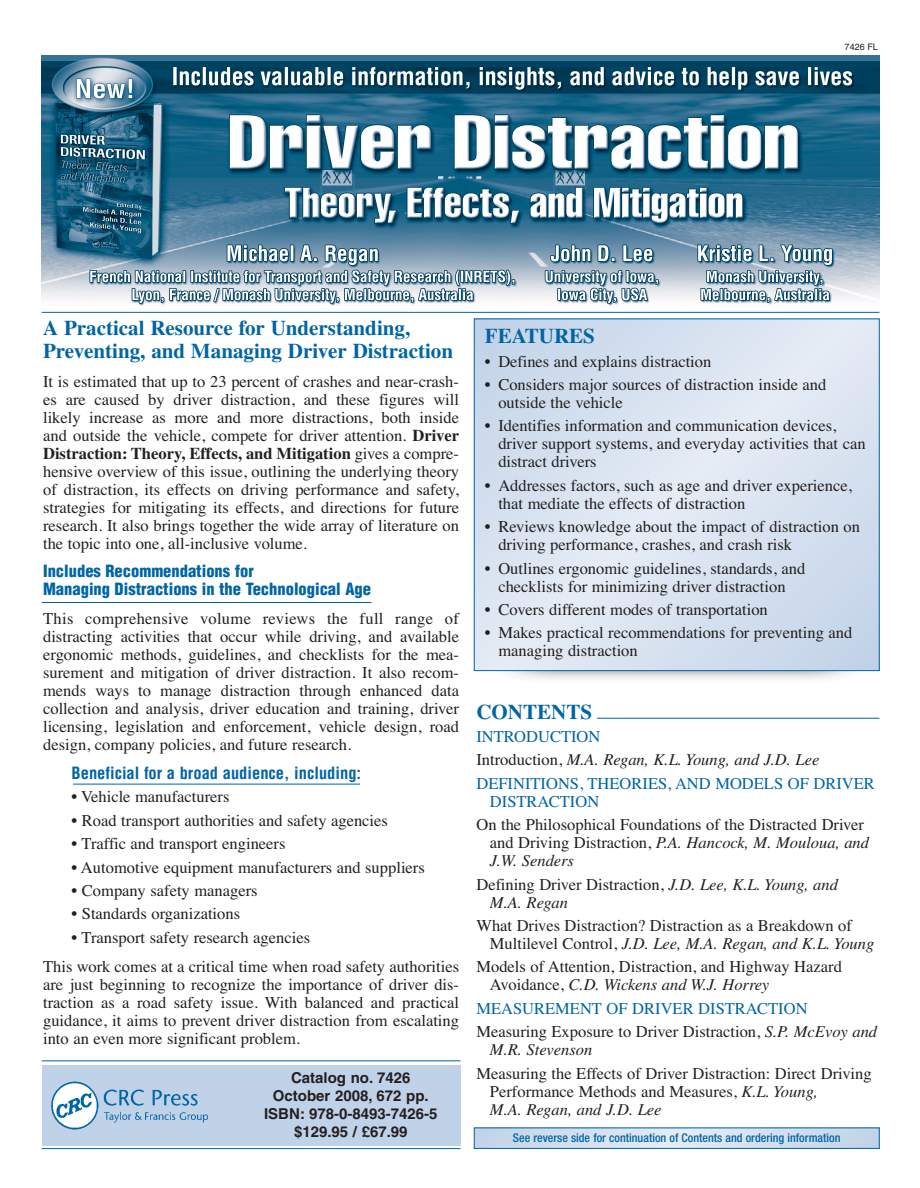
<style>
.page{position:relative;width:920px;height:1188px;background:#fff}
.page>*{position:absolute;margin:0;border:0;box-sizing:border-box;transform-origin:0 0}
.t1{font:700 21px/22.5px "Times";color:#0065a4}
.t2{font:16.5px/18px "Times";color:#231f20}
.t3{font:16.5px/23.4px "Times";color:#0065a4}
.t4{font:italic 16.5px/18px "Times";color:#231f20}
.t5{font:900 condensed 16.5px/18px "Helvetica";color:#0065a4}
.t6{font:700 condensed 16.5px "Helvetica";color:#0065a4}
.t7{font:700 15px/18px "Helvetica";color:#231f20;text-align:center}
.t8{font:500 condensed 12px "Helvetica Neue";color:#0065a4}
.t9{font:9px "Helvetica";color:#231f20}
.s1{font-weight:700}
.s2{color:#231f20}
.s3{font-style:italic;color:#231f20}
.s4{font-style:italic}
.s5{font-style:normal}
.s6{color:#0065a4}
</style>
<div class="page">
<div style="left:42px;top:1065px;width:418px;height:80px;background:#c0d2e8"></div>
<img style="left:42px;top:55px;width:837px;height:257px">
<img style="left:730px;top:288px;width:99px;height:15px">
<img style="left:697px;top:245px;width:134px;height:37px">
<img style="left:589px;top:288px;width:58px;height:16px">
<img style="left:545px;top:245px;width:107px;height:40px">
<img style="left:132px;top:288px;width:282px;height:16px">
<img style="left:227px;top:245px;width:148px;height:20px">
<img style="left:373px;top:189px;width:352px;height:35px">
<img style="left:285px;top:188px;width:290px;height:35px">
<img style="left:360px;top:169px;width:401px;height:1px">
<img style="left:230px;top:115px;width:567px;height:54px">
<img style="left:440px;top:70px;width:307px;height:20px">
<img style="left:173px;top:67px;width:157px;height:18px">
<svg style="left:476px;top:321px;width:401px;height:348px;background:#d1dded"></svg>
<svg style="left:480px;top:321px;width:392px;height:348px;background:#d8e3f0"></svg>
<div style="left:474px;top:319px;width:405px;height:352px;border:1px solid #0065a4"></div>
<svg style="left:476px;top:1130px;width:401px;height:17px;background:#d3dfee"></svg>
<div style="left:474px;top:1128px;width:405px;height:21px;border:1px solid #0065a4"></div>
<hr style="left:42px;top:1148px;width:418px;height:1px;background:#0065a4">
<hr style="left:42px;top:1060px;width:418px;height:1px;background:#0065a4">
<hr style="left:42px;top:312px;width:837px;height:1px;background:#0065a4">
<hr style="left:596px;top:718px;width:283px;height:1px;background:#0065a4">
<hr style="left:42px;top:602px;width:329px;height:1px;background:#0065a4">
<hr style="left:73px;top:784px;width:287px;height:1px;background:#0065a4">
<img style="left:51px;top:1081px;width:158px;height:49px">
<p class="t9" style="left:844px;top:43px;width:35px">7426 FL</p>
<p class="t1" style="left:43px;top:319px;width:411px">A Practical Resource for Understanding,<br>Preventing, and Managing Driver Distraction</p>
<p class="t2" style="left:43px;top:374px;width:417px;text-align:justify">It is estimated that up to 23 percent of crashes and near-crash&shy;es are caused by driver distraction, and these figures will likely increase as more and more distractions, both inside and outside the vehicle, compete for driver attention. <span class="s1">Driver Distraction: Theory, Effects, and Mitigation</span> gives a compre&shy;hensive overview of this issue, outlining the underlying theory of distraction, its effects on driving performance and safety, strategies for mitigating its effects, and directions for future research. It also brings together the wide array of literature on the topic into one, all-inclusive volume.</p>
<p class="t5" style="left:43px;top:564px;width:329px">Includes Recommendations for<br>Managing Distractions in the Technological Age</p>
<p class="t2" style="left:43px;top:611px;width:417px;text-align:justify">This comprehensive volume reviews the full range of distracting activities that occur while driving, and available ergonomic methods, guidelines, and checklists for the mea&shy;surement and mitigation of driver distraction. It also recom&shy;mends ways to manage distraction through enhanced data collection and analysis, driver education and training, driver licensing, legislation and enforcement, vehicle design, road design, company policies, and future research.</p>
<p class="t6" style="left:72px;top:767px;width:291px">Beneficial for a broad audience, including:</p>
<p class="t2" style="left:72px;top:789px;width:159px">• Vehicle manufacturers</p>
<p class="t2" style="left:72px;top:813px;width:318px">• Road transport authorities and safety agencies</p>
<p class="t2" style="left:72px;top:836px;width:215px">• Traffic and transport engineers</p>
<p class="t2" style="left:72px;top:860px;width:354px">• Automotive equipment manufacturers and suppliers</p>
<p class="t2" style="left:72px;top:883px;width:187px">• Company safety managers</p>
<p class="t2" style="left:72px;top:906px;width:170px">• Standards organizations</p>
<p class="t2" style="left:43px;top:924px;width:417px;line-height:28.8px;text-indent:28px">• Transport safety research agencies<br>This work comes at a critical time when road safety authorities</p>
<p class="t2" style="left:43px;top:977px;width:417px;text-align:justify">are just beginning to recognize the importance of driver dis&shy;traction as a road safety issue. With balanced and practical guidance, it aims to prevent driver distraction from escalating into an even more significant problem.</p>
<p class="t7" style="left:264px;top:1070px;width:175px">Catalog no. 7426<br>October 2008, 672 pp.<br>ISBN: 978-0-8493-7426-5 $129.95 / £67.99</p>
<p class="t1" style="left:484px;top:327px;width:112px">FEATURES</p>
<p class="t2" style="left:484px;top:354px;width:228px">• Defines and explains distraction</p>
<p class="t2" style="left:498px;top:377px;width:329px;text-indent:-13px">• Considers major sources of distraction inside and outside the vehicle</p>
<p class="t2" style="left:498px;top:419px;width:368px;text-indent:-13px">• Identifies information and communication devices, driver support systems, and everyday activities that can distract drivers</p>
<p class="t2" style="left:498px;top:478px;width:355px;text-indent:-13px">• Addresses factors, such as age and driver experience, that mediate the effects of distraction</p>
<p class="t2" style="left:498px;top:519px;width:363px;text-indent:-13px">• Reviews knowledge about the impact of distraction on driving performance, crashes, and crash risk</p>
<p class="t2" style="left:484px;top:561px;width:322px;text-align:center">• Outlines ergonomic guidelines, standards, and checklists for minimizing driver distraction</p>
<p class="t2" style="left:484px;top:602px;width:284px">• Covers different modes of transportation</p>
<p class="t2" style="left:498px;top:625px;width:355px;text-indent:-13px">• Makes practical recommendations for preventing and managing distraction</p>
<p class="t1" style="left:476px;top:702px;width:117px">CONTENTS</p>
<p class="t3" style="left:476px;top:726px;width:400px">INTRODUCTION<br><span class="s2">Introduction,</span> <span class="s3">M.A. Regan, K.L. Young, and J.D. Lee<br></span>DEFINITIONS, THEORIES, AND MODELS OF DRIVER</p>
<p class="t3" style="left:489px;top:791px;width:111px">DISTRACTION</p>
<p class="t2" style="left:489px;top:817px;width:380px;text-indent:-13px">On the Philosophical Foundations of the Distracted Driver and Driving Distraction, <span class="s4">P.A. Hancock, M. Mouloua, and<br>J.W. Senders</span></p>
<p class="t4" style="left:489px;top:877px;width:349px;text-indent:-13px"><span class="s5">Defining Driver Distraction,</span> J.D. Lee, K.L. Young, and<br>M.A. Regan</p>
<p class="t2" style="left:489px;top:918px;width:386px;text-indent:-13px">What Drives Distraction? Distraction as a Breakdown of<br>Multilevel Control, <span class="s4">J.D. Lee, M.A. Regan, and K.L. Young</span></p>
<p class="t2" style="left:489px;top:959px;width:353px;text-indent:-13px">Models of Attention, Distraction, and Highway Hazard<br>Avoidance, <span class="s4">C.D. Wickens and W.J. Horrey</span></p>
<p class="t2" style="left:476px;top:998px;width:402px;line-height:23.4px"><span class="s6">MEASUREMENT OF DRIVER DISTRACTION<br></span>Measuring Exposure to Driver Distraction, <span class="s4">S.P. McEvoy and</span></p>
<p class="t4" style="left:489px;top:1042px;width:104px">M.R. Stevenson</p>
<p class="t2" style="left:489px;top:1066px;width:383px;text-indent:-13px">Measuring the Effects of Driver Distraction: Direct Driving<br>Performance Methods and Measures, <span class="s4">K.L. Young,<br>M.A. Regan, and J.D. Lee</span></p>
<p class="t8" style="left:512px;top:1133px;width:329px">See reverse side for continuation of Contents and ordering information</p>
</div>
